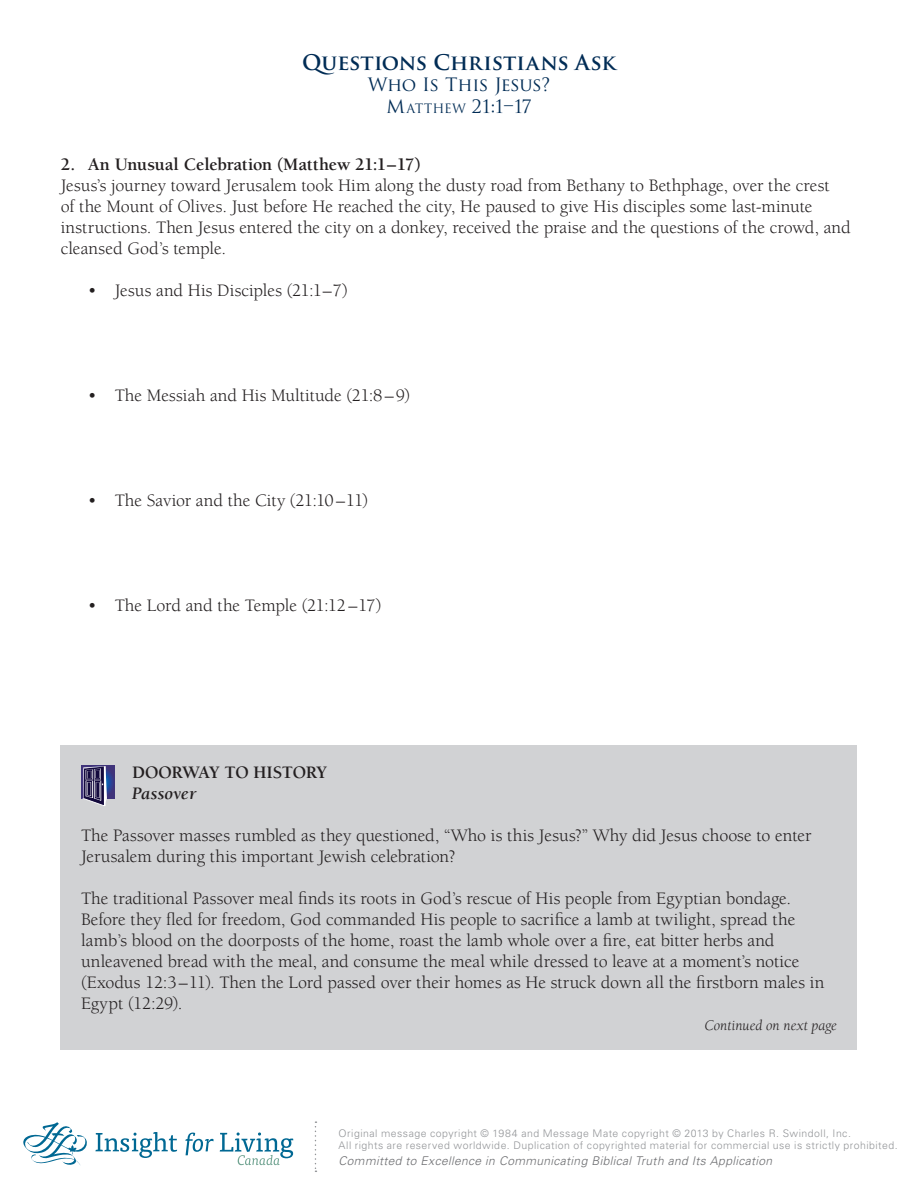
<style>
.page{position:relative;width:918px;height:1188px;background:#fff}
.page>*{position:absolute;margin:0;border:0;box-sizing:border-box;transform-origin:0 0}
.Page_Title{font:700 21px "Trajan Pro";letter-spacing:-.005em;color:#002c55}
.Feature_1st_Prgph{font:18px/21px "Berkeley";color:#231f20}
.Body_Copy{font:18px/21px "Berkeley";letter-spacing:-.005em;color:#231f20}
.Body_copy_bullets{font:18px "Berkeley";letter-spacing:-.005em;color:#231f20}
.Heading_sub-level{font:700 18px "Berkeley";letter-spacing:-.01em;color:#231f20}
.Feature_head_LOL{font:700 18px/21px "Berkeley";letter-spacing:-.025em;color:#231f20}
.Page_Subtitle{font:18px "Trajan Pro";letter-spacing:-.02em;color:#002c55}
.Page_Reference{font:18px "Trajan";color:#002c55}
.Feature_1st_Prgph-2{font:italic 15px "Berkeley";letter-spacing:.005em;color:#231f20}
.t1{font:italic 300 12px "Univers";letter-spacing:.03em;color:#6c6d70}
.t2{font:300 10.5px/12px "Univers";letter-spacing:.045em;color:#939598}
.s1{font-size:12.6px}
.s2{font-style:italic}
</style>
<div class="page">
<svg style="left:23px;top:1122px;width:64px;height:44px"></svg>
<svg style="left:95px;top:1132px;width:82px;height:26px"></svg>
<svg style="left:185px;top:1133px;width:29px;height:22px"></svg>
<svg style="left:220px;top:1132px;width:73px;height:33px"></svg>
<svg style="left:315px;top:1121px;width:1px;height:51px"></svg>
<div style="left:61px;top:745px;width:796px;height:304px;background:#d1d2d4"></div>
<svg style="left:81px;top:765px;width:33px;height:33px"></svg>
<svg style="left:82px;top:766px;width:25px;height:40px"></svg>
<p class="Page_Title" style="left:302px;top:49px;width:315px">Questions Christians Ask</p>
<p class="Page_Subtitle" style="left:368px;top:73px;width:184px">Who Is This Jesus?</p>
<p class="Page_Reference" style="left:386px;top:96px;width:147px">M<span class="s1">ATTHEW</span> 21:1–17</p>
<p class="Heading_sub-level" style="left:61px;top:154px;width:362px">2. An Unusual Celebration (Matthew 21:1–17)</p>
<p class="Body_Copy" style="left:61px;top:175px;width:792px">Jesus’s journey toward Jerusalem took Him along the dusty road from Bethany to Bethphage, over the crest<br>of the Mount of Olives. Just before He reached the city, He paused to give His disciples some last-minute instructions. Then Jesus entered the city on a donkey, received the praise and the questions of the crowd, and cleansed God’s temple.</p>
<p class="Body_copy_bullets" style="left:88px;top:280px;width:262px">• Jesus and His Disciples (21:1–7)</p>
<p class="Body_copy_bullets" style="left:88px;top:385px;width:324px">• The Messiah and His Multitude (21:8–9)</p>
<p class="Body_copy_bullets" style="left:88px;top:490px;width:282px">• The Savior and the City (21:10–11)</p>
<p class="Body_copy_bullets" style="left:88px;top:595px;width:295px">• The Lord and the Temple (21:12–17)</p>
<p class="Feature_head_LOL" style="left:132px;top:762px;width:196px">DOORWAY TO HISTORY<br><span class="s2">Passover</span></p>
<p class="Feature_1st_Prgph" style="left:81px;top:825px;width:732px">The Passover masses rumbled as they questioned, “Who is this Jesus?” Why did Jesus choose to enter<br>Jerusalem during this important Jewish celebration?</p>
<p class="Feature_1st_Prgph" style="left:81px;top:888px;width:745px">The traditional Passover meal finds its roots in God’s rescue of His people from Egyptian bondage.<br>Before they fled for freedom, God commanded His people to sacrifice a lamb at twilight, spread the lamb’s blood on the doorposts of the home, roast the lamb whole over a fire, eat bitter herbs and unleavened bread with the meal, and consume the meal while dressed to leave at a moment’s notice (Exodus 12:3–11). Then the Lord passed over their homes as He struck down all the firstborn males in Egypt (12:29).</p>
<p class="Feature_1st_Prgph-2" style="left:704px;top:1018px;width:134px">Continued on next page</p>
<p class="t2" style="left:339px;top:1127px;width:561px">Original message copyright © 1984 and Message Mate copyright © 2013 by Charles R. Swindoll, Inc.<br>All rights are reserved worldwide. Duplication of copyrighted material for commercial use is strictly prohibited.</p>
<p class="t1" style="left:339px;top:1154px;width:435px">Committed to Excellence in Communicating Biblical Truth and Its Application</p>
</div>
